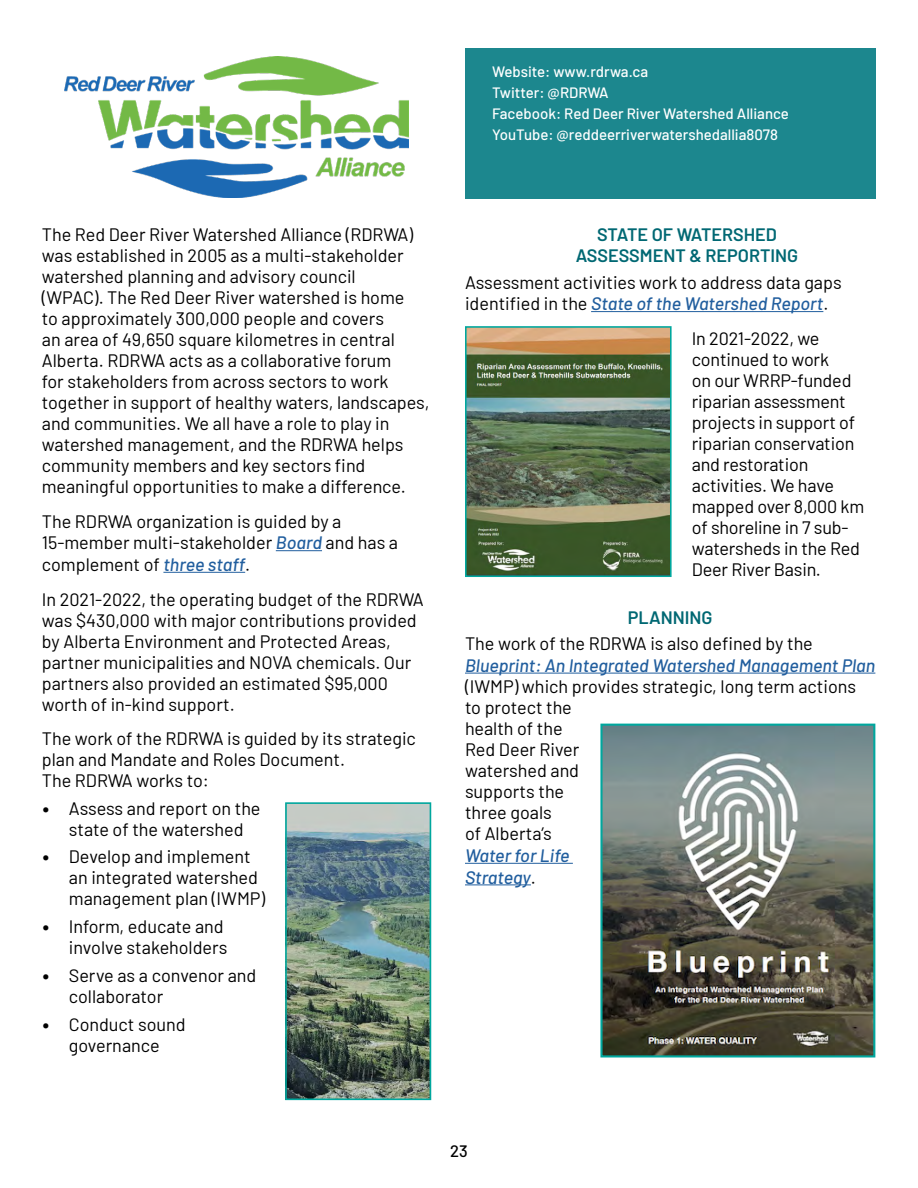
<style>
.page{position:relative;width:918px;height:1188px;background:#fff}
.page>*{position:absolute;margin:0;border:0;box-sizing:border-box;transform-origin:0 0}
.t1{font:18px/21px "Barlow";color:#000}
.t2{font:italic 500 18px/21.6px "Barlow";color:#215e9e}
.t3{font:600 18px/21px "Barlow";color:#006873;text-align:center}
.t4{font:500 16.5px "Barlow";color:#000}
.t5{font:500 15px/21px "Barlow";color:#fff}
.s1{font-weight:500;font-style:italic;color:#215e9e}
.s2{font-family:"Calibri";font-size:16.5px}
.s3{font-weight:400;font-style:normal;color:#000}
</style>
<div class="page">
<hr style="left:591px;top:311px;width:232px;height:1px;background:#215e9e">
<hr style="left:465px;top:673px;width:410px;height:1px;background:#215e9e">
<hr style="left:465px;top:863px;width:108px;height:1px;background:#215e9e">
<hr style="left:465px;top:884px;width:66px;height:1px;background:#215e9e">
<div style="left:465px;top:49px;width:410px;height:150px;background:#1c878e"></div>
<img style="left:65px;top:56px;width:344px;height:141px">
<hr style="left:276px;top:550px;width:46px;height:1px;background:#215e9e">
<hr style="left:163px;top:572px;width:82px;height:1px;background:#215e9e">
<img style="left:468px;top:329px;width:201px;height:245px">
<div style="left:465px;top:326px;width:207px;height:251px;border:2px solid #00a79e"></div>
<img style="left:603px;top:727px;width:269px;height:328px">
<div style="left:600px;top:724px;width:275px;height:334px;border:2px solid #00a79e"></div>
<img style="left:288px;top:805px;width:140px;height:292px">
<div style="left:285px;top:802px;width:146px;height:298px;border:2px solid #00a79e"></div>
<p class="t1" style="left:42px;top:223px;width:389px">The Red Deer River Watershed Alliance (RDRWA) was established in 2005 as a multi-stakeholder watershed planning and advisory council<br>(WPAC). The Red Deer River watershed is home<br>to approximately 300,000 people and covers<br>an area of 49,650 square kilometres in central Alberta. RDRWA acts as a collaborative forum<br>for stakeholders from across sectors to work together in support of healthy waters, landscapes, and communities. We all have a role to play in watershed management, and the RDRWA helps community members and key sectors find meaningful opportunities to make a difference.</p>
<p class="t1" style="left:42px;top:509px;width:358px;line-height:21.6px">The RDRWA organization is guided by a<br>15-member multi-stakeholder <span class="s1">Board</span> and has a complement of <span class="s1">three staff</span>.</p>
<p class="t1" style="left:42px;top:587px;width:383px">In 2021-2022, the operating budget of the RDRWA was $430,000 with major contributions provided by Alberta Environment and Protected Areas, partner municipalities and NOVA chemicals. Our partners also provided an estimated $95,000 worth of in-kind support.</p>
<p class="t1" style="left:42px;top:727px;width:376px">The work of the RDRWA is guided by its strategic plan and Mandate and Roles Document.<br>The RDRWA works to:</p>
<p class="t1" style="left:42px;top:796px;width:220px;text-align:center"><span class="s2">•</span> Assess and report on the state of the watershed</p>
<p class="t1" style="left:69px;top:845px;width:198px;text-indent:-27px"><span class="s2">•</span> Develop and implement an integrated watershed management plan (IWMP)</p>
<p class="t1" style="left:42px;top:915px;width:187px;text-align:right"><span class="s2">•</span> Inform, educate and involve stakeholders</p>
<p class="t1" style="left:69px;top:964px;width:189px;text-indent:-27px"><span class="s2">•</span> Serve as a convenor and collaborator</p>
<p class="t1" style="left:42px;top:1012px;width:145px;text-align:center"><span class="s2">•</span> Conduct sound governance</p>
<p class="t5" style="left:492px;top:60px;width:298px">Website: www.rdrwa.ca<br>Twitter: @RDRWA<br>Facebook: Red Deer River Watershed Alliance<br>YouTube: @reddeerriverwatershedallia8078</p>
<p class="t3" style="left:576px;top:223px;width:224px">STATE OF WATERSHED<br>ASSESSMENT &amp; REPORTING</p>
<p class="t1" style="left:465px;top:270px;width:378px;line-height:21.6px">Assessment activities work to address data gaps identified in the <span class="s1">State of the Watershed Report</span>.</p>
<p class="t1" style="left:692px;top:326px;width:174px">In 2021-2022, we continued to work<br>on our WRRP-funded riparian assessment projects in support of riparian conservation and restoration activities. We have mapped over 8,000 km of shoreline in 7 sub&shy;watersheds in the Red<br>Deer River Basin.</p>
<p class="t3" style="left:628px;top:605px;width:86px">PLANNING</p>
<p class="t1" style="left:465px;top:632px;width:349px">The work of the RDRWA is also defined by the</p>
<p class="t2" style="left:465px;top:653px;width:412px">Blueprint: An Integrated Watershed Management Plan</p>
<p class="t1" style="left:465px;top:675px;width:393px">(IWMP) which provides strategic, long term actions to protect the<br>health of the<br>Red Deer River<br>watershed and<br>supports the<br>three goals<br>of Alberta’s</p>
<p class="t2" style="left:465px;top:843px;width:106px">Water for Life<br>Strategy<span class="s3">.</span></p>
<p class="t4" style="left:450px;top:1139px;width:19px">23</p>
</div>
